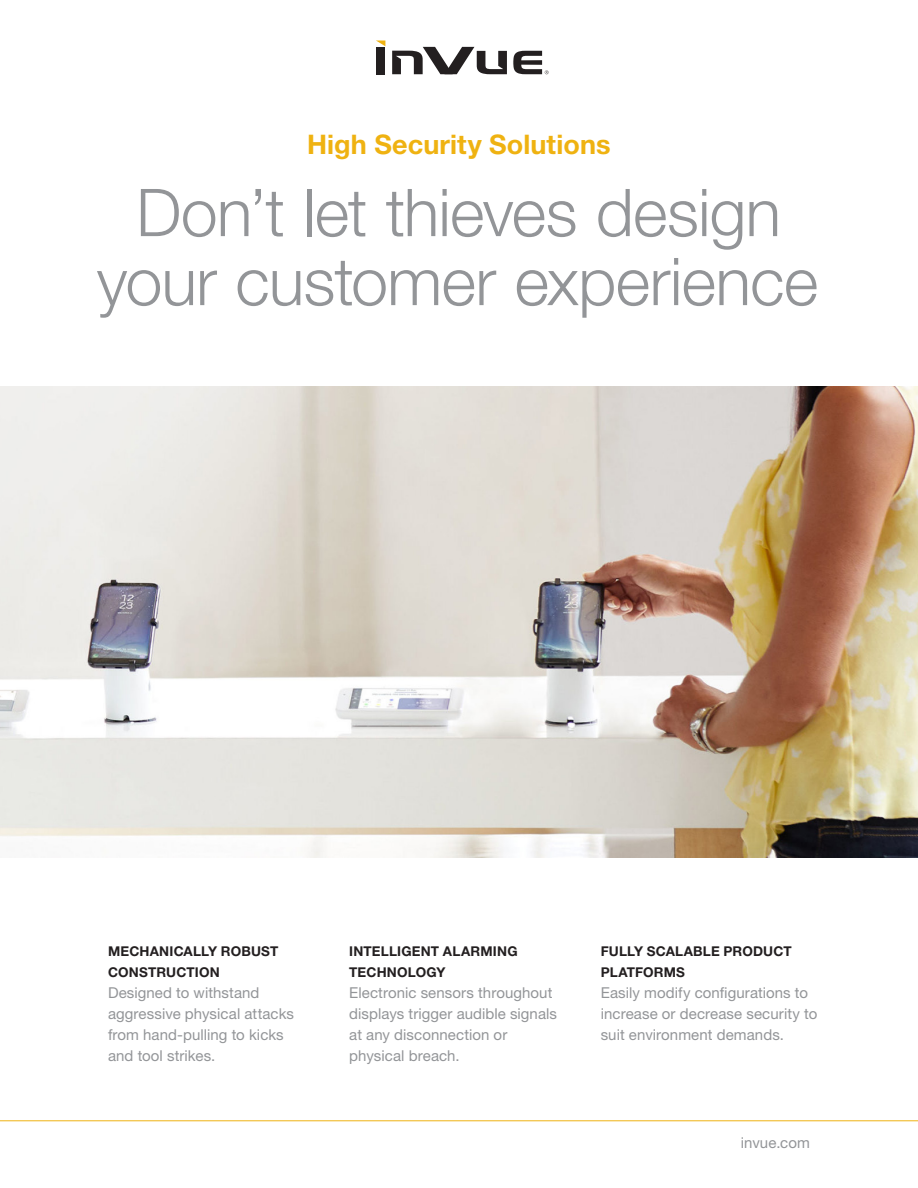
<style>
.page{position:relative;width:918px;height:1188px;background:#fff}
.page>*{position:absolute;margin:0;border:0;box-sizing:border-box;transform-origin:0 0}
.Subheading{font:300 66px/69px "Helvetica Neue LT Std";letter-spacing:-.01em;color:#939598;text-align:center}
.t1{font:700 27px "Helvetica Neue LT Std";letter-spacing:.005em;color:#efb211}
.t2{font:15px/21px "Helvetica Neue LT Std";letter-spacing:.005em;color:#939598}
.t3{font:700 13.5px/21px "Helvetica Neue LT Std";letter-spacing:.015em;color:#231f20}
</style>
<div class="page">
<div style="left:376px;top:47px;width:9px;height:27px;background:#231f20"></div>
<svg style="left:392px;top:47px;width:115px;height:27px"></svg>
<svg style="left:376px;top:40px;width:9px;height:6px"></svg>
<svg style="left:513px;top:51px;width:36px;height:23px"></svg>
<hr style="left:0;top:1121px;width:918px;height:1px;background:#efb211">
<img style="left:0;top:387px;width:918px;height:470px">
<p class="t1" style="left:307px;top:128px;width:305px">High Security Solutions</p>
<p class="Subheading" style="left:97px;top:177px;width:723px">Don’t let thieves design your customer experience</p>
<p class="t3" style="left:108px;top:940px;width:172px">MECHANICALLY ROBUST<br>CONSTRUCTION</p>
<p class="t2" style="left:108px;top:982px;width:188px">Designed to withstand aggressive physical attacks from hand-pulling to kicks and tool strikes.</p>
<p class="t3" style="left:349px;top:940px;width:170px">INTELLIGENT ALARMING<br>TECHNOLOGY</p>
<p class="t2" style="left:349px;top:982px;width:209px">Electronic sensors throughout displays trigger audible signals at any disconnection or physical breach.</p>
<p class="t3" style="left:601px;top:940px;width:193px">FULLY SCALABLE PRODUCT<br>PLATFORMS</p>
<p class="t2" style="left:601px;top:982px;width:218px">Easily modify configurations to increase or decrease security to suit environment demands.</p>
<p class="t2" style="left:741px;top:1131px;width:71px">invue.com</p>
</div>
